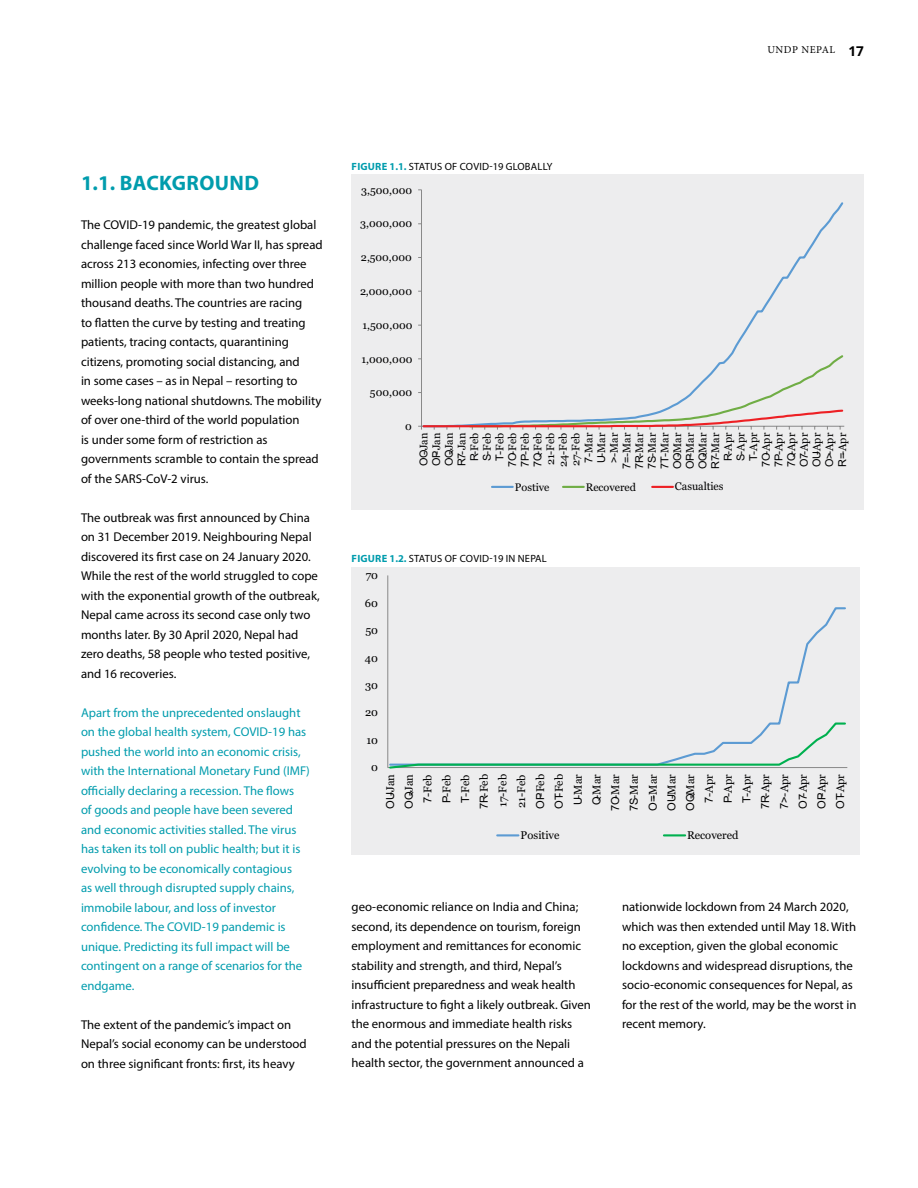
<style>
.page{position:relative;width:918px;height:1188px;background:#fff}
.page>*{position:absolute;margin:0;border:0;box-sizing:border-box;transform-origin:0 0}
.t1{font:700 21px "Myriad Pro";letter-spacing:.02em;color:#009cad}
.t2{font:12.75px/19.5px "Myriad Pro";color:#000}
.t3{font:12.75px/19.5px "Myriad Pro";color:#009cad}
.t4{font:11.1px/18.8px "Georgia";letter-spacing:-.005em;color:#000;text-align:right}
.t5{font:10.95px/12.8px "Georgia";color:#000;text-align:right}
.t6{font:10.5px "Myriad Pro";letter-spacing:.02em;color:#000}
.t7{font:10.5px "Minion Pro";letter-spacing:.05em;color:#000}
.s1{font-family:"Open Sans";font-weight:700;font-size:13.5px}
.s2{font-weight:700;color:#009cad}
.s3{font-family:"Arial"}
</style>
<div class="page">
<div style="left:351px;top:175px;width:513px;height:335px;background:#ededee"></div>
<hr style="left:421px;top:190px;width:1px;height:236px;background:#898989">
<svg style="left:731px;top:202px;width:113px;height:151px"></svg>
<svg style="left:418px;top:353px;width:427px;height:77px"></svg>
<hr style="left:492px;top:486px;width:21px;height:2px;background:#5c9bd3">
<hr style="left:563px;top:486px;width:21px;height:2px;background:#70ad45">
<hr style="left:652px;top:486px;width:21px;height:2px;background:#ed2024">
<div style="left:351px;top:567px;width:509px;height:287px;background:#ededee"></div>
<hr style="left:387px;top:575px;width:1px;height:193px;background:#898989">
<svg style="left:388px;top:606px;width:458px;height:115px"></svg>
<svg style="left:388px;top:721px;width:459px;height:47px"></svg>
<hr style="left:497px;top:834px;width:21px;height:2px;background:#5c9bd3">
<hr style="left:664px;top:834px;width:21px;height:2px;background:#00b04f">
<p class="t7" style="left:767px;top:43px;width:98px">UNDP NEPAL <span class="s1">17</span></p>
<h1 class="t1" style="left:81px;top:170px;width:180px">1.1. BACKGROUND</h1>
<p class="t2" style="left:81px;top:215px;width:243px">The COVID-19 pandemic, the greatest global challenge faced since World War II, has spread across 213 economies, infecting over three million people with more than two hundred thousand deaths. The countries are racing<br>to flatten the curve by testing and treating patients, tracing contacts, quarantining citizens, promoting social distancing, and<br>in some cases – as in Nepal – resorting to weeks-long national shutdowns. The mobility of over one-third of the world population<br>is under some form of restriction as governments scramble to contain the spread of the SARS-CoV-2 virus.</p>
<p class="t2" style="left:81px;top:508px;width:240px">The outbreak was first announced by China on 31 December 2019. Neighbouring Nepal discovered its first case on 24 January 2020.<br>While the rest of the world struggled to cope with the exponential growth of the outbreak, Nepal came across its second case only two months later. By 30 April 2020, Nepal had zero deaths, 58 people who tested positive, and 16 recoveries.</p>
<p class="t3" style="left:81px;top:703px;width:230px">Apart from the unprecedented onslaught on the global health system, COVID-19 has pushed the world into an economic crisis, with the International Monetary Fund (IMF) officially declaring a recession. The flows<br>of goods and people have been severed and economic activities stalled. The virus has taken its toll on public health; but it is evolving to be economically contagious<br>as well through disrupted supply chains, immobile labour, and loss of investor confidence. The COVID-19 pandemic is unique. Predicting its full impact will be contingent on a range of scenarios for the endgame.</p>
<p class="t2" style="left:81px;top:1014px;width:227px">The extent of the pandemic’s impact on<br>Nepal’s social economy can be understood on three significant fronts: first, its heavy</p>
<p class="t6" style="left:352px;top:160px;width:202px"><span class="s2">FIGURE 1.1.</span> STATUS OF COVID-19 GLOBALLY</p>
<p class="t5" style="left:361px;top:183px;width:53px">3,500,000</p>
<p class="t5" style="left:360px;top:217px;width:54px">3,000,000</p>
<p class="t5" style="left:361px;top:251px;width:52px">2,500,000</p>
<p class="t5" style="left:360px;top:285px;width:54px">2,000,000</p>
<p class="t5" style="left:362px;top:319px;width:51px">1,500,000</p>
<p class="t5" style="left:361px;top:352px;width:52px">1,000,000</p>
<p class="t5" style="left:370px;top:386px;width:44px">500,000</p>
<p class="t5" style="left:405px;top:420px;width:8px">0</p>
<p class="t5" style="left:417px;top:469px;width:38px;rotate:-90deg"><span class="s3">OO</span>-Jan<br><span class="s3">OP</span>-Jan<br><span class="s3">OQ</span>-Jan<br><span class="s3">R7</span>-Jan<br><span class="s3">R</span>-Feb<br><span class="s3">S</span>-Feb<br><span class="s3">T</span>-Feb<br><span class="s3">7O</span>-Feb<br><span class="s3">7P</span>-Feb<br><span class="s3">7Q</span>-Feb<br>21-Feb<br>24-Feb<br>27-Feb<br><span class="s3">7</span>-Mar<br><span class="s3">U</span>-Mar <span class="s3">&gt;</span>-Mar<br><span class="s3">7=</span>-Mar<br><span class="s3">7R</span>-Mar<br><span class="s3">7S</span>-Mar<br><span class="s3">7T</span>-Mar<br><span class="s3">OO</span>-Mar<br><span class="s3">OP</span>-Mar<br><span class="s3">OQ</span>-Mar<br><span class="s3">R7</span>-Mar<br><span class="s3">R</span>-Apr<br><span class="s3">S</span>-Apr<br><span class="s3">T</span>-Apr<br><span class="s3">7O</span>-Apr<br><span class="s3">7P</span>-Apr<br><span class="s3">7Q</span>-Apr<br><span class="s3">O7</span>-Apr<br><span class="s3">OU</span>-Apr<br><span class="s3">O&gt;</span>-Apr<br><span class="s3">R=</span>-Apr</p>
<p class="t5" style="left:515px;top:480px;width:36px">Postive</p>
<p class="t5" style="left:586px;top:480px;width:52px">Recovered</p>
<p class="t4" style="left:675px;top:477px;width:50px">Casualties</p>
<p class="t6" style="left:352px;top:552px;width:197px"><span class="s2">FIGURE 1.2.</span> STATUS OF COVID-19 IN NEPAL</p>
<p class="t4" style="left:366px;top:566px;width:14px">70</p>
<p class="t4" style="left:365px;top:593px;width:15px">60</p>
<p class="t4" style="left:365px;top:621px;width:14px">50</p>
<p class="t4" style="left:365px;top:648px;width:15px">40</p>
<p class="t4" style="left:365px;top:676px;width:14px">30</p>
<p class="t4" style="left:365px;top:703px;width:14px">20</p>
<p class="t4" style="left:366px;top:731px;width:13px">10</p>
<p class="t4" style="left:371px;top:758px;width:8px">0</p>
<p class="t4" style="left:381px;top:811px;width:38px;rotate:-90deg"><span class="s3">OU</span>-Jan<br><span class="s3">OQ</span>-Jan<br><span class="s3">7</span>-Feb<br><span class="s3">P</span>-Feb<br><span class="s3">T</span>-Feb<br><span class="s3">7R</span>-Feb<br>17-Feb<br>21-Feb<br><span class="s3">OP</span>-Feb<br><span class="s3">OT</span>-Feb<br><span class="s3">U</span>-Mar<br><span class="s3">Q</span>-Mar<br><span class="s3">7O</span>-Mar<br><span class="s3">7S</span>-Mar<br><span class="s3">O=</span>-Mar<br><span class="s3">OU</span>-Mar<br><span class="s3">OQ</span>-Mar<br><span class="s3">7</span>-Apr<br><span class="s3">P</span>-Apr<br><span class="s3">T</span>-Apr<br><span class="s3">7R</span>-Apr<br><span class="s3">7&gt;</span>-Apr<br><span class="s3">O7</span>-Apr<br><span class="s3">OP</span>-Apr<br><span class="s3">OT</span>-Apr</p>
<p class="t4" style="left:521px;top:826px;width:40px">Positive</p>
<p class="t4" style="left:687px;top:826px;width:53px">Recovered</p>
<p class="t2" style="left:352px;top:897px;width:241px">geo-economic reliance on India and China; second, its dependence on tourism, foreign employment and remittances for economic stability and strength, and third, Nepal’s insufficient preparedness and weak health infrastructure to fight a likely outbreak. Given the enormous and immediate health risks and the potential pressures on the Nepali health sector, the government announced a</p>
<p class="t2" style="left:622px;top:897px;width:236px">nationwide lockdown from 24 March 2020, which was then extended until May 18. With no exception, given the global economic lockdowns and widespread disruptions, the socio-economic consequences for Nepal, as for the rest of the world, may be the worst in recent memory.</p>
</div>
